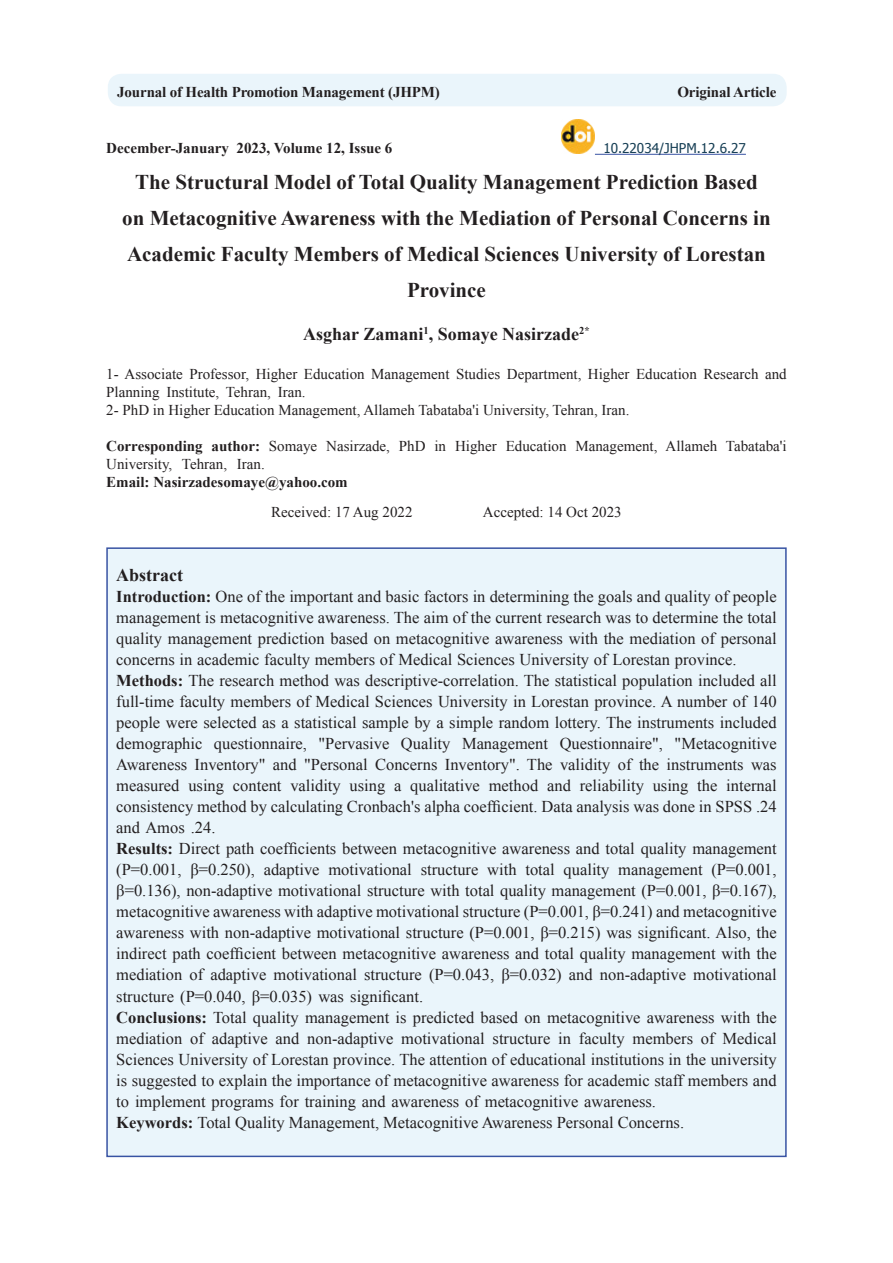
<style>
.page{position:relative;width:893px;height:1263px;background:#fff}
.page>*{position:absolute;margin:0;border:0;box-sizing:border-box;transform-origin:0 0}
.t1{font:700 21px/36px "Times New Roman";color:#231f20;text-align:center}
.t2{font:700 18px "Times New Roman";color:#231f20}
.t3{font:16.5px/21px "Times New Roman";color:#231f20}
.t4{font:15px/18px "Times New Roman";color:#231f20}
.t5{font:700 15px "Times New Roman";color:#231f20}
.t6{font:13.5px "Tahoma";color:#184056}
.t7{font:700 10.5px "Times New Roman";color:#231f20}
.s1{font-weight:700}
</style>
<div class="page">
<hr style="left:595px;top:154px;width:151px;height:1px;background:#3853a3">
<img style="left:561px;top:119px;width:34px;height:34px">
<div style="left:107px;top:548px;width:679px;height:608px;background:#eaf5fb"></div>
<div style="left:108px;top:74px;width:679px;height:32px;background:#eaf5fb;border-radius:14px"></div>
<p class="t5" style="left:117px;top:82px;width:324px">Journal of Health Promotion Management (JHPM)</p>
<p class="t5" style="left:677px;top:82px;width:100px">Original Article</p>
<p class="t6" style="left:603px;top:139px;width:144px">10.22034/JHPM.12.6.27</p>
<p class="t5" style="left:237px;top:137px;width:157px">2023, Volume 12, Issue 6</p>
<p class="t5" style="left:106px;top:137px;width:124px">December-January</p>
<p class="t1" style="left:122px;top:164px;width:650px">The Structural Model of Total Quality Management Prediction Based on Metacognitive Awareness with the Mediation of Personal Concerns in Academic Faculty Members of Medical Sciences University of Lorestan Province</p>
<p class="t7" style="left:423px;top:323px;width:7px">1</p>
<p class="t2" style="left:303px;top:321px;width:277px">Asghar Zamani , Somaye Nasirzade</p>
<p class="t7" style="left:579px;top:323px;width:12px">*2</p>
<p class="t4" style="left:106px;top:365px;width:682px">1- Associate Professor, Higher Education Management Studies Department, Higher Education Research and<br>Planning Institute, Tehran, Iran.<br>2- PhD in Higher Education Management, Allameh Tabataba i' University, Tehran, Iran.</p>
<p class="t4" style="left:726px;top:437px;width:62px">Tabataba i'</p>
<p class="t4" style="left:326px;top:437px;width:65px">Nasirzade,</p>
<p class="t4" style="left:399px;top:437px;width:28px">PhD</p>
<p class="t4" style="left:434px;top:437px;width:13px">in</p>
<p class="t4" style="left:455px;top:437px;width:43px">Higher</p>
<p class="t4" style="left:506px;top:437px;width:62px">Education</p>
<p class="t4" style="left:666px;top:437px;width:53px">Allameh</p>
<p class="t5" style="left:106px;top:436px;width:98px">Corresponding</p>
<p class="t4" style="left:269px;top:437px;width:50px">Somaye</p>
<p class="t5" style="left:212px;top:436px;width:50px">author:</p>
<p class="t4" style="left:575px;top:437px;width:84px">Management,</p>
<p class="t4" style="left:106px;top:455px;width:68px">University,</p>
<p class="t5" style="left:106px;top:472px;width:243px">Email: Nasirzadesomaye@yahoo.com</p>
<p class="t4" style="left:182px;top:455px;width:47px">Tehran,</p>
<p class="t4" style="left:237px;top:455px;width:29px">Iran.</p>
<p class="t4" style="left:271px;top:503px;width:143px">Received: 17 Aug 2022</p>
<p class="t4" style="left:483px;top:503px;width:140px">Accepted: 14 Oct 2023</p>
<p class="t2" style="left:116px;top:562px;width:68px">Abstract</p>
<p class="t3" style="left:116px;top:586px;width:662px"><span class="s1">Introduction:</span> One of the important and basic factors in determining the goals and quality of people</p>
<p class="t3" style="left:116px;top:607px;width:662px">management is metacognitive awareness. The aim of the current research was to determine the total</p>
<p class="t3" style="left:116px;top:628px;width:662px">quality management prediction based on metacognitive awareness with the mediation of personal</p>
<p class="t3" style="left:116px;top:649px;width:622px">concerns in academic faculty members of Medical Sciences University of Lorestan province.</p>
<p class="t3" style="left:116px;top:670px;width:662px"><span class="s1">Methods:</span> The research method was descriptive-correlation. The statistical population included all</p>
<p class="t3" style="left:116px;top:691px;width:662px">full-time faculty members of Medical Sciences University in Lorestan province A. number of 140</p>
<p class="t3" style="left:116px;top:712px;width:662px">people were selected as a statistical sample by a simple random lottery. The instruments included</p>
<p class="t3" style="left:675px;top:733px;width:104px">"Metacognitive</p>
<p class="t3" style="left:116px;top:733px;width:88px">demographic</p>
<p class="t3" style="left:116px;top:754px;width:662px">Awareness Inventory" and "Personal Concerns Inventory ." The validity of the instruments was</p>
<p class="t3" style="left:726px;top:775px;width:52px">internal</p>
<p class="t3" style="left:214px;top:733px;width:95px">questionnaire,</p>
<p class="t3" style="left:319px;top:733px;width:72px">"Pervasive</p>
<p class="t3" style="left:401px;top:733px;width:51px">Quality</p>
<p class="t3" style="left:560px;top:733px;width:105px">Questionnaire ,"</p>
<p class="t3" style="left:462px;top:733px;width:88px">Management</p>
<p class="t3" style="left:116px;top:775px;width:65px">measured</p>
<p class="t3" style="left:116px;top:796px;width:662px">consistency method by calculating Cronbach s' alpha coefficient. Data analysis was done in SPSS .24</p>
<p class="t3" style="left:116px;top:817px;width:101px">and Amos .24.</p>
<p class="t3" style="left:116px;top:838px;width:662px"><span class="s1">Results:</span> Direct path coefficients between metacognitive awareness and total quality management</p>
<p class="t3" style="left:711px;top:859px;width:67px">( =P 0.001,</p>
<p class="t3" style="left:188px;top:775px;width:37px">using</p>
<p class="t3" style="left:290px;top:775px;width:52px">validity</p>
<p class="t3" style="left:350px;top:775px;width:37px">using</p>
<p class="t3" style="left:410px;top:775px;width:71px">qualitative</p>
<p class="t3" style="left:489px;top:775px;width:51px">method</p>
<p class="t3" style="left:547px;top:775px;width:25px">and</p>
<p class="t3" style="left:580px;top:775px;width:66px">reliability</p>
<p class="t3" style="left:653px;top:775px;width:37px">using</p>
<p class="t3" style="left:697px;top:775px;width:22px">the</p>
<p class="t3" style="left:233px;top:775px;width:50px">content</p>
<p class="t3" style="left:394px;top:775px;width:9px">a</p>
<p class="t3" style="left:116px;top:859px;width:67px">=P( 0.001,</p>
<p class="t3" style="left:116px;top:880px;width:662px">=β 0.136 ,) non-adaptive motivational structure with total quality management ( =P 0.001, =β 0.167 ,(</p>
<p class="t3" style="left:116px;top:901px;width:662px">metacognitive awareness with adaptive motivational structure =P( 0.001, =β 0.241) and metacognitive</p>
<p class="t3" style="left:116px;top:922px;width:662px">awareness with non-adaptive motivational structure ( =P 0.001, =β 0.215) was significant. Also, the</p>
<p class="t3" style="left:116px;top:943px;width:662px">indirect path coefficient between metacognitive awareness and total quality management with the</p>
<p class="t3" style="left:116px;top:964px;width:662px">mediation of adaptive motivational structure ( =P 0.043, =β 0.032) and non-adaptive motivational</p>
<p class="t3" style="left:116px;top:985px;width:308px">structure ( =P 0.040, =β 0.035) was significant.</p>
<p class="t3" style="left:116px;top:1006px;width:662px"><span class="s1">Conclusions:</span> Total quality management is predicted based on metacognitive awareness with the</p>
<p class="t3" style="left:723px;top:1027px;width:56px">Medical</p>
<p class="t3" style="left:190px;top:859px;width:66px">=β 0.250 ,)</p>
<p class="t3" style="left:264px;top:859px;width:57px">adaptive</p>
<p class="t3" style="left:328px;top:859px;width:85px">motivational</p>
<p class="t3" style="left:487px;top:859px;width:31px">with</p>
<p class="t3" style="left:525px;top:859px;width:31px">total</p>
<p class="t3" style="left:564px;top:859px;width:47px">quality</p>
<p class="t3" style="left:421px;top:859px;width:59px">structure</p>
<p class="t3" style="left:618px;top:859px;width:86px">management</p>
<p class="t3" style="left:116px;top:1027px;width:662px">mediation<br>Sciences University of Lorestan province. The attention of educational institutions in the university is suggested to explain the importance of metacognitive awareness for academic staff members and to implement programs for training and awareness of metacognitive awareness.<br><span class="s1">Keywords:</span> Total Quality Management, Metacognitive Awareness Personal Concerns.</p>
<p class="t3" style="left:212px;top:1027px;width:57px">adaptive</p>
<p class="t3" style="left:276px;top:1027px;width:25px">and</p>
<p class="t3" style="left:307px;top:1027px;width:88px">non-adaptive</p>
<p class="t3" style="left:401px;top:1027px;width:85px">motivational</p>
<p class="t3" style="left:558px;top:1027px;width:14px">in</p>
<p class="t3" style="left:579px;top:1027px;width:47px">faculty</p>
<p class="t3" style="left:633px;top:1027px;width:62px">members</p>
<p class="t3" style="left:190px;top:1027px;width:15px">of</p>
<p class="t3" style="left:701px;top:1027px;width:15px">of</p>
<p class="t3" style="left:493px;top:1027px;width:59px">structure</p>
</div>
